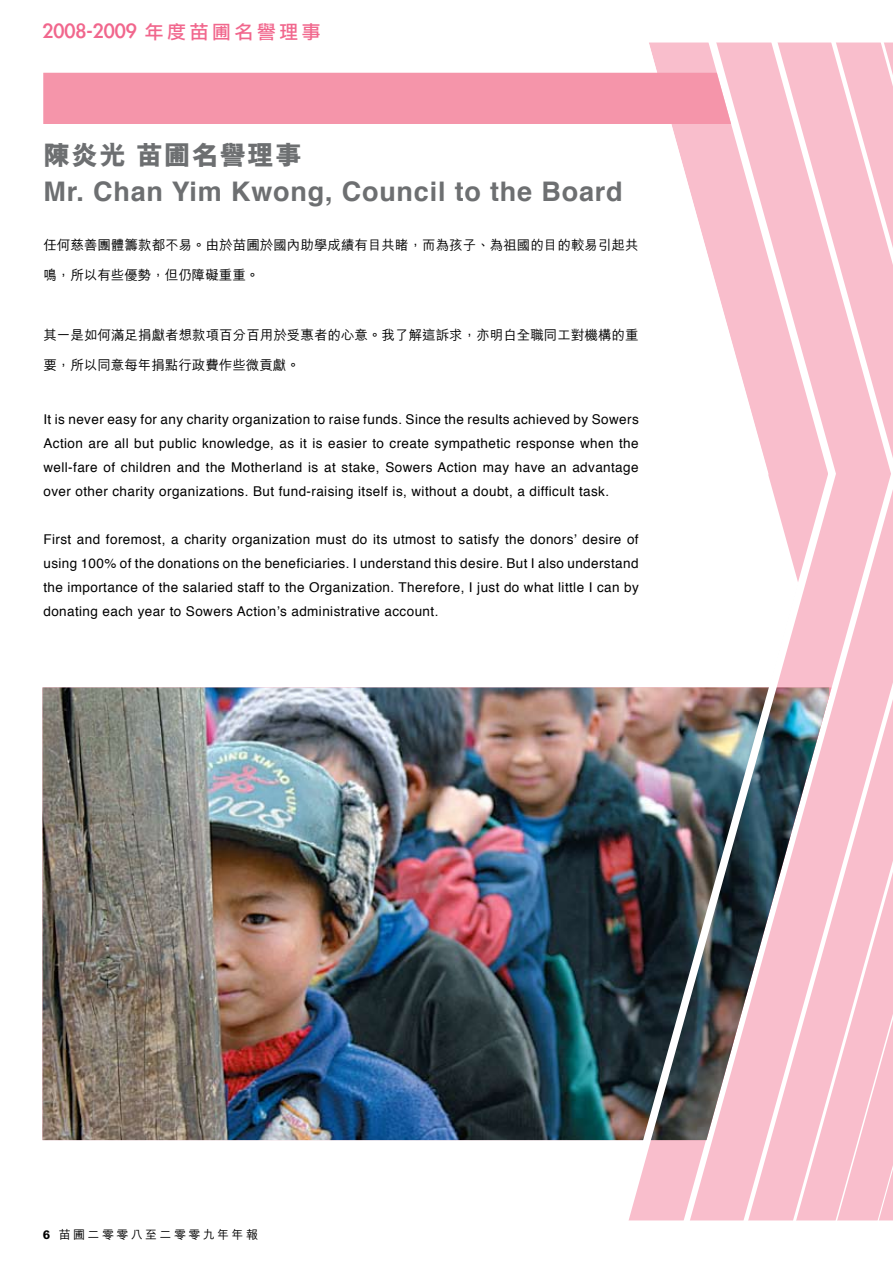
<style>
.page{position:relative;width:893px;height:1263px;background:#fff}
.page>*{position:absolute;margin:0;border:0;box-sizing:border-box;transform-origin:0 0}
.t1{font:700 27px "Helvetica";letter-spacing:.03em;color:#6d6f71}
.t2{font:800 27px "M Hei HK";letter-spacing:.03em;color:#6d6f71}
.t3{font:23.7px "Li Gothic Med";color:#f1678d}
.t4{font:13.5px/24px "Helvetica";letter-spacing:.03em;color:#000;text-align:justify}
.t5{font:500 13.5px "M Hei HK";color:#000}
.t6{font:500 12px "M Hei HK";letter-spacing:.2em;color:#000}
.s1{font-size:18.75px}
.s2{font-weight:800}
</style>
<div class="page">
<img style="left:43px;top:687px;width:562px;height:453px">
<img style="left:605px;top:42px;width:219px;height:1179px">
<svg style="left:824px;top:42px;width:42px;height:1179px;background:#f9c3d0"></svg>
<div style="left:43px;top:73px;width:688px;height:51px;background:#f595aa"></div>
<svg style="left:866px;top:42px;width:27px;height:1179px;background:#f9c3d0"></svg>
<h2 class="t3" style="left:43px;top:18px;width:280px">2008-2009 <span class="s1">年度苗圃名譽理事</span></h2>
<h1 class="t2" style="left:43px;top:137px;width:260px">陳炎光 苗圃名譽理事</h1>
<h1 class="t1" style="left:43px;top:169px;width:581px">Mr. Chan Yim Kwong, Council to the Board</h1>
<p class="t5" style="left:43px;top:235px;width:597px">任何慈善團體籌款都不易。由於苗圃於國內助學成績有目共睹，而為孩子、為祖國的目的較易引起共</p>
<p class="t5" style="left:43px;top:265px;width:218px">鳴，所以有些優勢，但仍障礙重重。</p>
<p class="t5" style="left:43px;top:325px;width:597px">其一是如何滿足捐獻者想款項百分百用於受惠者的心意。我了解這訴求，亦明白全職同工對機構的重</p>
<p class="t5" style="left:43px;top:355px;width:258px">要，所以同意每年捐點行政費作些微貢獻。</p>
<p class="t4" style="left:43px;top:408px;width:597px">It is never easy for any charity organization to raise funds. Since the results achieved by Sowers Action are all but public knowledge, as it is easier to create sympathetic response when the well-fare of children and the Motherland is at stake, Sowers Action may have an advantage over other charity organizations. But fund-raising itself is, without a doubt, a difficult task.</p>
<p class="t4" style="left:43px;top:528px;width:597px">First and foremost, a charity organization must do its utmost to satisfy the donors’ desire of using 100% of the donations on the beneficiaries. I understand this desire. But I also understand the importance of the salaried staff to the Organization. Therefore, I just do what little I can by donating each year to Sowers Action’s administrative account.</p>
<p class="t6" style="left:43px;top:1225px;width:217px"><span class="s2">6</span> 苗圃二零零八至二零零九年年報</p>
</div>
